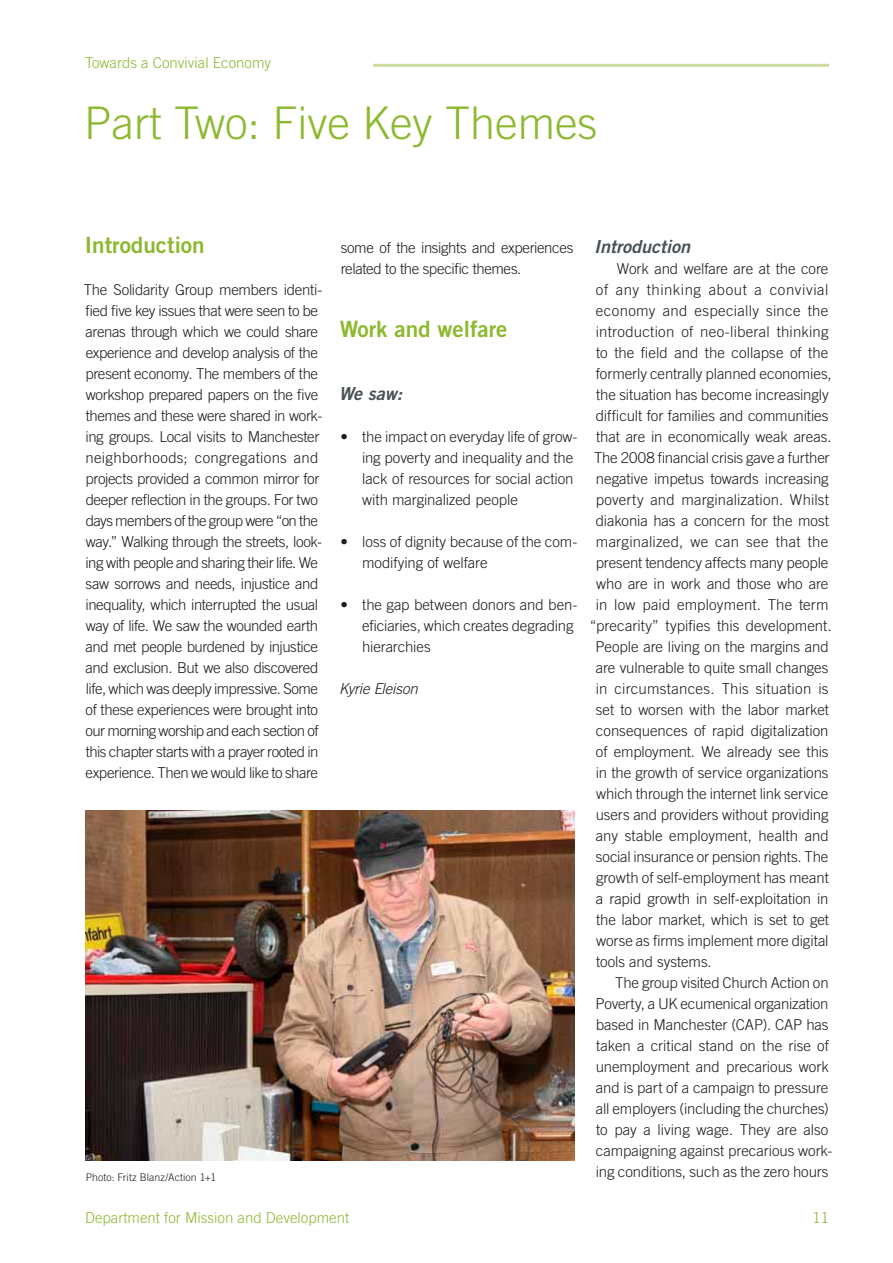
<style>
.page{position:relative;width:893px;height:1263px;background:#fff}
.page>*{position:absolute;margin:0;border:0;box-sizing:border-box;transform-origin:0 0}
.t1{font:300 45px "Trade Gothic LT Std";color:#8db930}
.t2{font:22.5px "Trade Gothic LT Std Bd 2";color:#8db930}
.t3{font:18px "Trade Gothic LT Std Bd 2 Obl";color:#485156}
.t4{font:300 15px/21px "Trade Gothic LT Std";letter-spacing:-.01em;color:#1d1d1b}
.t5{font:300 15px "Trade Gothic LT Std";letter-spacing:.015em;color:#1d1d1b}
.t6{font:300 15px "Trade Gothic LT Std";color:#8db930}
.t7{font:300 15px "Trade Gothic LT Std";letter-spacing:.01em;color:#1d1d1b}
.t8{font:300 15px "Trade Gothic LT Std";letter-spacing:.02em;color:#1d1d1b}
.t9{font:300 15px "Trade Gothic LT Std";letter-spacing:.04em;color:#1d1d1b}
.t10{font:italic 300 15px "Trade Gothic LT Std";letter-spacing:-.005em;color:#1d1d1b}
.t11{font:300 10.5px "Trade Gothic LT Std";letter-spacing:.01em;color:#1d1d1b}
</style>
<div class="page">
<hr style="left:373px;top:64px;width:456px;height:3px;background:#cbdb9e">
<img style="left:86px;top:811px;width:488px;height:349px">
<p class="t6" style="left:85px;top:54px;width:188px">Towards a Convivial Economy</p>
<h1 class="t1" style="left:84px;top:96px;width:515px">Part Two: Five Key Themes</h1>
<h2 class="t2" style="left:85px;top:231px;width:122px">Introduction</h2>
<p class="t4" style="left:84px;top:279px;width:240px">The Solidarity Group members identi&shy;fied five key issues that were seen to be arenas through which we could share experience and develop analysis of the present economy. The members of the workshop prepared papers on the five themes and these were shared in work&shy;ing groups. Local visits to Manchester neighborhoods; congregations and projects provided a common mirror for deeper reflection in the groups. For two days members of the group were “on the way.” Walking through the streets, look&shy;ing with people and sharing their life. We saw sorrows and needs, injustice and inequality, which interrupted the usual way of life. We saw the wounded earth and met people burdened by injustice and exclusion. But we also discovered life, which was deeply impressive. Some of these experiences were brought into our morning worship and each section of this chapter starts with a prayer rooted in experience. Then we would like to share</p>
<p class="t11" style="left:86px;top:1171px;width:132px">Photo: Fritz Blanz/Action 1+1</p>
<p class="t4" style="left:341px;top:237px;width:234px">some of the insights and experiences related to the specific themes.</p>
<h2 class="t2" style="left:340px;top:315px;width:169px">Work and welfare</h2>
<p class="t3" style="left:339px;top:383px;width:65px">We saw:</p>
<p class="t4" style="left:362px;top:426px;width:217px;text-indent:-21px">• the impact on everyday life of grow&shy;ing poverty and inequality and the lack of resources for social action with marginalized people</p>
<p class="t4" style="left:362px;top:531px;width:217px;text-indent:-21px">• loss of dignity because of the com&shy;modifying of welfare</p>
<p class="t4" style="left:362px;top:594px;width:217px;text-indent:-21px">• the gap between donors and ben&shy;eficiaries, which creates degrading hierarchies</p>
<p class="t10" style="left:339px;top:680px;width:80px">Kyrie Eleison</p>
<p class="t3" style="left:594px;top:236px;width:98px">Introduction</p>
<p class="t4" style="left:617px;top:258px;width:213px">Work and welfare are at the core</p>
<p class="t9" style="left:596px;top:281px;width:234px">of any thinking about a convivial</p>
<p class="t8" style="left:596px;top:302px;width:234px">economy and especially since the</p>
<p class="t5" style="left:596px;top:323px;width:234px">introduction of neo-liberal thinking</p>
<p class="t4" style="left:596px;top:342px;width:234px">to the field and the collapse of the</p>
<p class="t4" style="left:596px;top:363px;width:237px">formerly centrally planned economies,</p>
<p class="t4" style="left:596px;top:384px;width:234px">the situation has become increasingly</p>
<p class="t4" style="left:596px;top:405px;width:234px">difficult for families and communities</p>
<p class="t4" style="left:596px;top:426px;width:237px">that are in economically weak areas.</p>
<p class="t4" style="left:594px;top:447px;width:237px">The 2008 financial crisis gave a further</p>
<p class="t4" style="left:596px;top:468px;width:234px">negative impetus towards increasing</p>
<p class="t7" style="left:596px;top:491px;width:235px">poverty and marginalization. Whilst</p>
<p class="t4" style="left:596px;top:510px;width:234px">diakonia has a concern for the most</p>
<p class="t8" style="left:596px;top:533px;width:234px">marginalized, we can see that the</p>
<p class="t4" style="left:596px;top:552px;width:234px">present tendency affects many people</p>
<p class="t4" style="left:596px;top:573px;width:234px">who are in work and those who are</p>
<p class="t7" style="left:596px;top:596px;width:234px">in low paid employment. The term</p>
<p class="t4" style="left:590px;top:615px;width:243px">“precarity” typifies this development.</p>
<p class="t4" style="left:596px;top:636px;width:235px">People are living on the margins and</p>
<p class="t4" style="left:596px;top:657px;width:234px">are vulnerable to quite small changes</p>
<p class="t5" style="left:596px;top:680px;width:234px">in circumstances. This situation is</p>
<p class="t4" style="left:596px;top:699px;width:234px">set to worsen with the labor market</p>
<p class="t4" style="left:596px;top:720px;width:234px">consequences of rapid digitalization</p>
<p class="t4" style="left:596px;top:741px;width:234px">of employment. We already see this</p>
<p class="t4" style="left:596px;top:762px;width:234px">in the growth of service organizations</p>
<p class="t4" style="left:596px;top:783px;width:234px">which through the internet link service</p>
<p class="t4" style="left:596px;top:804px;width:234px">users and providers without providing</p>
<p class="t4" style="left:596px;top:825px;width:234px">any stable employment, health and</p>
<p class="t4" style="left:596px;top:846px;width:234px">social insurance or pension rights. The</p>
<p class="t4" style="left:596px;top:867px;width:234px">growth of self-employment has meant</p>
<p class="t4" style="left:596px;top:888px;width:234px">a rapid growth in self-exploitation in</p>
<p class="t4" style="left:596px;top:909px;width:234px">the labor market, which is set to get</p>
<p class="t4" style="left:596px;top:930px;width:234px">worse as firms implement more digital</p>
<p class="t4" style="left:596px;top:951px;width:117px">tools and systems.</p>
<p class="t4" style="left:615px;top:972px;width:215px">The group visited Church Action on</p>
<p class="t4" style="left:596px;top:993px;width:234px">Poverty, a UK ecumenical organization</p>
<p class="t4" style="left:596px;top:1014px;width:234px">based in Manchester (CAP). CAP has</p>
<p class="t4" style="left:596px;top:1035px;width:234px">taken a critical stand on the rise of</p>
<p class="t4" style="left:596px;top:1056px;width:235px">unemployment and precarious work</p>
<p class="t4" style="left:596px;top:1077px;width:234px">and is part of a campaign to pressure</p>
<p class="t4" style="left:596px;top:1098px;width:235px">all employers (including the churches)</p>
<p class="t4" style="left:596px;top:1119px;width:234px">to pay a living wage. They are also</p>
<p class="t4" style="left:596px;top:1140px;width:238px">campaigning against precarious work-</p>
<p class="t4" style="left:596px;top:1161px;width:234px">ing conditions, such as the zero hours</p>
<p class="t6" style="left:85px;top:1208px;width:266px">Department for Mission and Development</p>
<p class="t6" style="left:812px;top:1208px;width:18px">11</p>
</div>
